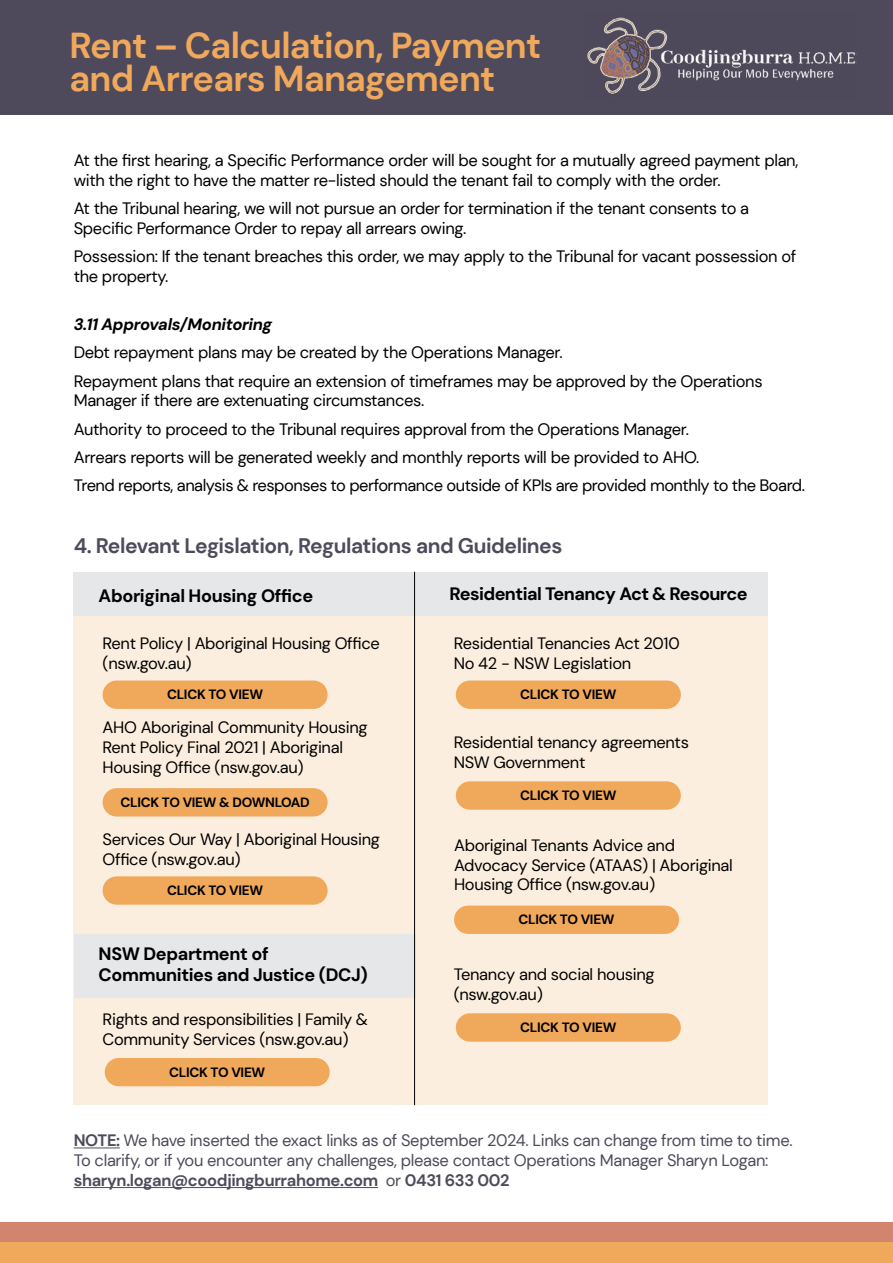
<style>
.page{position:relative;width:893px;height:1263px;background:#fff}
.page>*{position:absolute;margin:0;border:0;box-sizing:border-box;transform-origin:0 0}
.t1{font:700 36px/33px "DM Sans";letter-spacing:-.02em;color:#f0a85b}
.t2{font:700 21px "DM Sans";letter-spacing:-.02em;color:#4e4a5b}
.t3{font:700 18px/21.6px "DM Sans 18 pt";letter-spacing:-.02em;color:#000}
.t4{font:16.5px/28.3px "DM Sans";letter-spacing:-.02em;color:#000}
.t5{font:16.5px/19.8px "DM Sans 18 pt";letter-spacing:-.02em;color:#000}
.t6{font:16.5px/19.8px "DM Sans";letter-spacing:-.02em;color:#4e4a5b}
.t7{font:italic 700 16.5px "DM Sans";letter-spacing:-.02em;color:#000}
.t8{font:700 13.5px "DM Sans 18 pt";letter-spacing:-.02em;color:#000}
.s1{font-weight:700}
</style>
<div class="page">
<div style="left:74px;top:572px;width:694px;height:44px;background:#e6e7e8"></div>
<div style="left:74px;top:616px;width:694px;height:489px;background:#fceede"></div>
<div style="left:0;top:1223px;width:893px;height:20px;background:#d3846e"></div>
<div style="left:0;top:0;width:893px;height:115px;background:#4e4a5b"></div>
<div style="left:0;top:1242px;width:893px;height:21px;background:#f0a85b"></div>
<img style="left:587px;top:17px;width:270px;height:77px">
<div style="left:456px;top:680px;width:225px;height:29px;background:#f0a85b;border-radius:14px"></div>
<div style="left:103px;top:680px;width:225px;height:29px;background:#f0a85b;border-radius:14px"></div>
<div style="left:103px;top:876px;width:225px;height:29px;background:#f0a85b;border-radius:14px"></div>
<div style="left:103px;top:788px;width:225px;height:28px;background:#f0a85b;border-radius:14px"></div>
<div style="left:454px;top:905px;width:225px;height:29px;background:#f0a85b;border-radius:14px"></div>
<div style="left:456px;top:781px;width:225px;height:29px;background:#f0a85b;border-radius:14px"></div>
<div style="left:456px;top:1013px;width:225px;height:29px;background:#f0a85b;border-radius:14px"></div>
<hr style="left:74px;top:1147px;width:46px;height:1px;background:#4e4a5b">
<hr style="left:74px;top:1187px;width:304px;height:1px;background:#4e4a5b">
<div style="left:74px;top:934px;width:341px;height:63px;background:#e6e7e8"></div>
<div style="left:105px;top:1058px;width:225px;height:28px;background:#f0a85b;border-radius:14px"></div>
<hr style="left:414px;top:572px;width:1px;height:533px;background:#000">
<h1 class="t1" style="left:69px;top:29px;width:473px">Rent – Calculation, Payment and Arrears Management</h1>
<p class="t4" style="left:74px;top:150px;width:726px;line-height:19.8px">At the first hearing, a Specific Performance order will be sought for a mutually agreed payment plan, with the right to have the matter re-listed should the tenant fail to comply with the order.</p>
<p class="t4" style="left:74px;top:198px;width:677px;line-height:19.8px">At the Tribunal hearing, we will not pursue an order for termination if the tenant consents to a<br>Specific Performance Order to repay all arrears owing.</p>
<p class="t4" style="left:74px;top:246px;width:724px;line-height:19.8px">Possession: If the tenant breaches this order, we may apply to the Tribunal for vacant possession of the property.</p>
<p class="t7" style="left:74px;top:314px;width:200px">3.11 Approvals/Monitoring</p>
<p class="t4" style="left:74px;top:338px;width:690px">Debt repayment plans may be created by the Operations Manager.<br>Repayment plans that require an extension of timeframes may be approved by the Operations</p>
<p class="t4" style="left:74px;top:386px;width:733px">Manager if there are extenuating circumstances.<br>Authority to proceed to the Tribunal requires approval from the Operations Manager.<br>Arrears reports will be generated weekly and monthly reports will be provided to AHO.<br>Trend reports, analysis &amp; responses to performance outside of KPIs are provided monthly to the Board.</p>
<p class="t2" style="left:74px;top:532px;width:490px">4. Relevant Legislation, Regulations and Guidelines</p>
<p class="t3" style="left:99px;top:585px;width:216px">Aboriginal Housing Office</p>
<p class="t3" style="left:449px;top:583px;width:300px">Residential Tenancy Act &amp; Resource</p>
<p class="t5" style="left:454px;top:633px;width:227px">Residential Tenancies Act 2010<br>No 42 - NSW Legislation</p>
<p class="t5" style="left:103px;top:633px;width:279px">Rent Policy | Aboriginal Housing Office (nsw.gov.au)</p>
<p class="t8" style="left:167px;top:686px;width:98px">CLICK TO VIEW</p>
<p class="t5" style="left:103px;top:718px;width:267px">AHO Aboriginal Community Housing<br>Rent Policy Final 2021 | Aboriginal<br>Housing Office (nsw.gov.au)</p>
<p class="t8" style="left:120px;top:794px;width:191px">CLICK TO VIEW &amp; DOWNLOAD</p>
<p class="t5" style="left:103px;top:829px;width:279px">Services Our Way | Aboriginal Housing<br>Office (nsw.gov.au)</p>
<p class="t8" style="left:167px;top:882px;width:98px">CLICK TO VIEW</p>
<p class="t3" style="left:99px;top:942px;width:271px">NSW Department of<br>Communities and Justice (DCJ)</p>
<p class="t5" style="left:103px;top:1009px;width:267px">Rights and responsibilities | Family &amp;<br>Community Services (nsw.gov.au)</p>
<p class="t8" style="left:169px;top:1064px;width:98px">CLICK TO VIEW</p>
<p class="t8" style="left:520px;top:686px;width:98px">CLICK TO VIEW</p>
<p class="t5" style="left:454px;top:733px;width:237px">Residential tenancy agreements<br>NSW Government</p>
<p class="t8" style="left:520px;top:787px;width:98px">CLICK TO VIEW</p>
<p class="t5" style="left:454px;top:835px;width:280px">Aboriginal Tenants Advice and<br>Advocacy Service (ATAAS) | Aboriginal<br>Housing Office (nsw.gov.au)</p>
<p class="t8" style="left:518px;top:911px;width:98px">CLICK TO VIEW</p>
<p class="t5" style="left:454px;top:965px;width:202px">Tenancy and social housing (nsw.gov.au)</p>
<p class="t8" style="left:520px;top:1019px;width:98px">CLICK TO VIEW</p>
<p class="t6" style="left:74px;top:1130px;width:720px"><span class="s1">NOTE:</span> We have inserted the exact links as of September 2024. Links can change from time to time.<br>To clarify, or if you encounter any challenges, please contact Operations Manager Sharyn Logan: <span class="s1">sharyn.logan@coodjingburrahome.com</span> or <span class="s1">0431 633 002</span></p>
</div>
